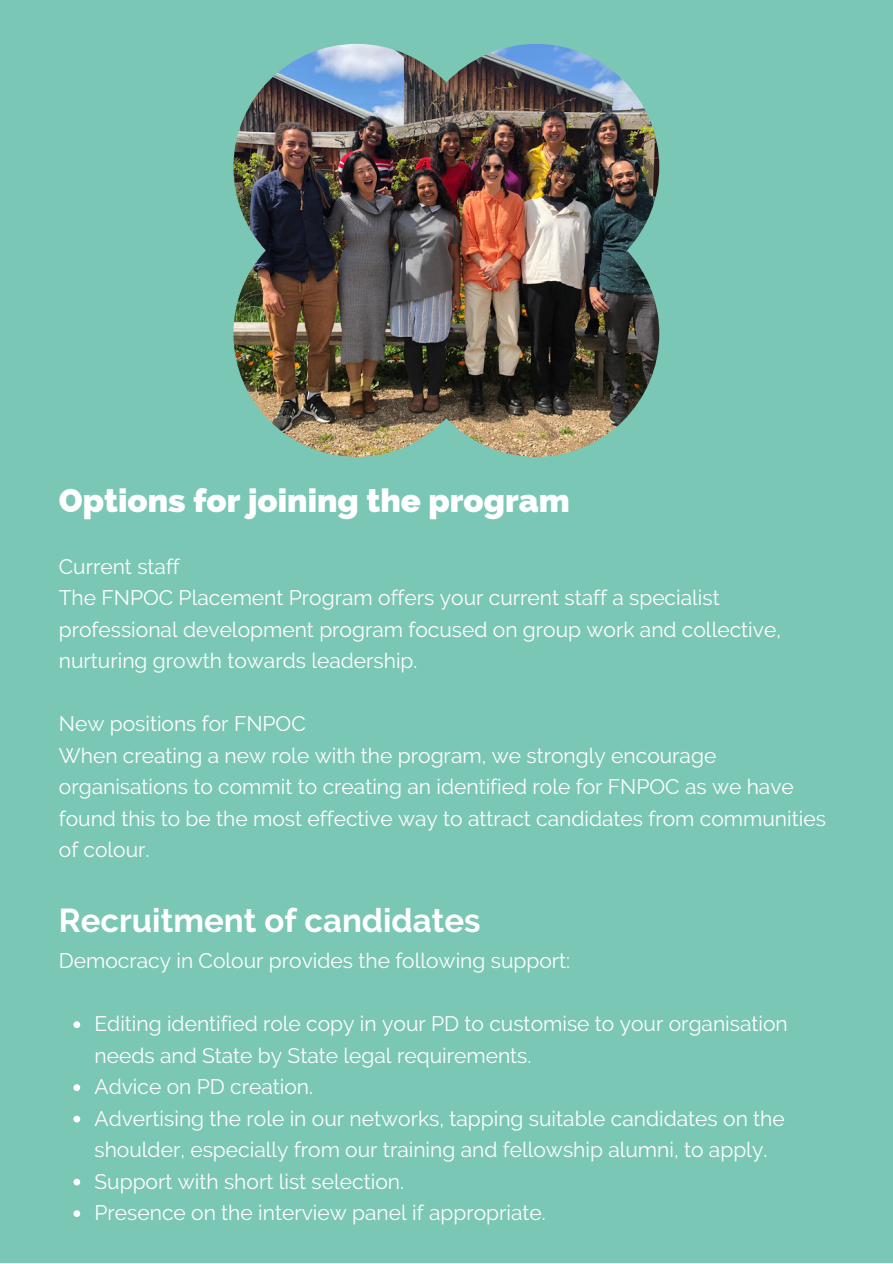
<style>
.page{position:relative;width:893px;height:1264px;background:#fff}
.page>*{position:absolute;margin:0;border:0;box-sizing:border-box;transform-origin:0 0}
.t1{font:800 33px "Raleway";color:#fff}
.t2{font:700 33px "Raleway";color:#fff}
.t3{font:21px/31.5px "Raleway";color:#fff}
</style>
<div class="page">
<div style="left:0;top:0;width:892px;height:1262px;background:#7bc7b6"></div>
<svg style="left:73px;top:1021px;width:7px;height:7px"></svg>
<svg style="left:73px;top:1084px;width:7px;height:6px"></svg>
<svg style="left:73px;top:1115px;width:7px;height:7px"></svg>
<svg style="left:73px;top:1178px;width:7px;height:7px"></svg>
<svg style="left:73px;top:1210px;width:7px;height:6px"></svg>
<img style="left:233px;top:44px;width:426px;height:413px">
<h1 class="t1" style="left:59px;top:481px;width:512px">Options for joining the program</h1>
<p class="t3" style="left:59px;top:550px;width:723px">Current staff<br>The FNPOC Placement Program offers your current staff a specialist professional development program focused on group work and collective, nurturing growth towards leadership.</p>
<p class="t3" style="left:59px;top:708px;width:768px">New positions for FNPOC<br>When creating a new role with the program, we strongly encourage organisations to commit to creating an identified role for FNPOC as we have found this to be the most effective way to attract candidates from communities of colour.</p>
<h1 class="t2" style="left:59px;top:901px;width:423px">Recruitment of candidates</h1>
<p class="t3" style="left:59px;top:945px;width:513px">Democracy in Colour provides the following support:</p>
<p class="t3" style="left:94px;top:1008px;width:694px">Editing identified role copy in your PD to customise to your organisation needs and State by State legal requirements.<br>Advice on PD creation.<br>Advertising the role in our networks, tapping suitable candidates on the shoulder, especially from our training and fellowship alumni, to apply.<br>Support with short list selection.<br>Presence on the interview panel if appropriate.</p>
</div>
